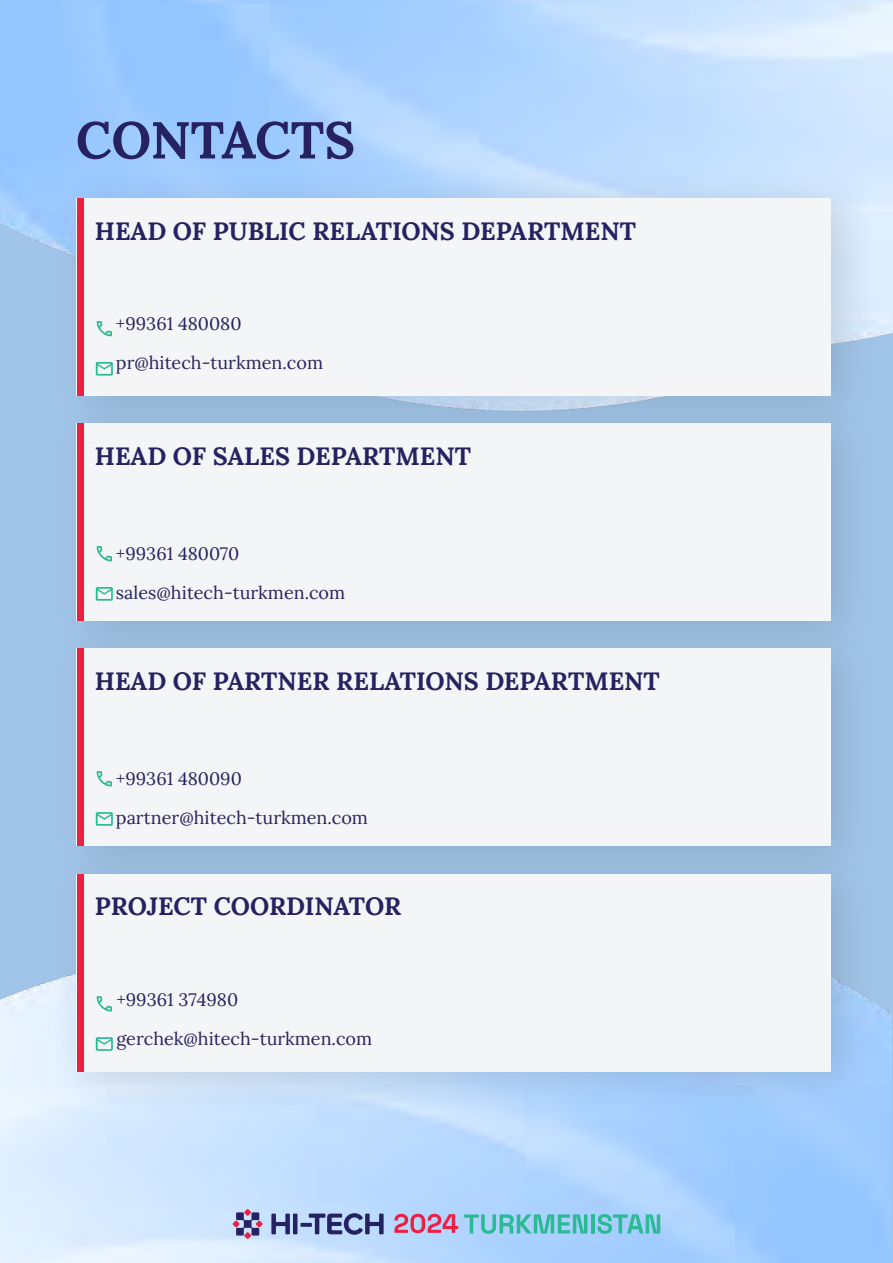
<style>
.page{position:relative;width:893px;height:1263px;background:#fff}
.page>*{position:absolute;margin:0;border:0;box-sizing:border-box;transform-origin:0 0}
.t1{font:51.75px "Lora";color:#262261}
.t2{font:25.05px "Lora";color:#262261}
.t3{font:18px/39px "Lora";color:#27235f}
</style>
<div class="page">
<img style="left:0;top:666px;width:892px;height:597px">
<div style="left:244px;top:1232px;width:7px;height:7px;background:#ed2043;border-radius:3px"></div>
<svg style="left:256px;top:1220px;width:7px;height:7px"></svg>
<svg style="left:244px;top:1209px;width:7px;height:7px"></svg>
<div style="left:233px;top:1220px;width:7px;height:7px;background:#ed2043;border-radius:3px"></div>
<svg style="left:236px;top:1212px;width:23px;height:23px"></svg>
<svg style="left:271px;top:1213px;width:19px;height:21px"></svg>
<hr style="left:293px;top:1213px;width:4px;height:21px;background:#262261">
<svg style="left:300px;top:1223px;width:12px;height:4px"></svg>
<svg style="left:309px;top:1213px;width:75px;height:22px;background:#7684b4"></svg>
<svg style="left:394px;top:1214px;width:64px;height:19px"></svg>
<svg style="left:464px;top:1214px;width:123px;height:20px;background:#6ec6cb"></svg>
<hr style="left:591px;top:1214px;width:4px;height:19px;background:#2cba94">
<svg style="left:597px;top:1214px;width:63px;height:20px"></svg>
<img style="left:36px;top:153px;width:857px;height:225px">
<div style="left:77px;top:198px;width:754px;height:198px;background:#f4f5f6"></div>
<div style="left:77px;top:198px;width:6px;height:198px;background:#ed2043"></div>
<svg style="left:96px;top:362px;width:17px;height:14px"></svg>
<svg style="left:97px;top:321px;width:15px;height:15px"></svg>
<img style="left:36px;top:378px;width:857px;height:226px">
<div style="left:77px;top:423px;width:754px;height:198px;background:#f4f5f6"></div>
<div style="left:77px;top:423px;width:6px;height:198px;background:#ed2043"></div>
<svg style="left:96px;top:587px;width:17px;height:14px"></svg>
<svg style="left:97px;top:546px;width:15px;height:15px"></svg>
<img style="left:36px;top:604px;width:857px;height:225px">
<div style="left:77px;top:648px;width:754px;height:198px;background:#f4f5f6"></div>
<div style="left:77px;top:648px;width:6px;height:198px;background:#ed2043"></div>
<svg style="left:96px;top:812px;width:17px;height:14px"></svg>
<svg style="left:97px;top:771px;width:15px;height:15px"></svg>
<img style="left:36px;top:829px;width:857px;height:300px">
<div style="left:77px;top:874px;width:754px;height:197px;background:#f4f5f6"></div>
<div style="left:77px;top:874px;width:6px;height:197px;background:#ed2043"></div>
<svg style="left:96px;top:1037px;width:17px;height:14px"></svg>
<svg style="left:97px;top:996px;width:15px;height:15px"></svg>
<h1 class="t1" style="left:76px;top:101px;width:281px">CONTACTS</h1>
<h2 class="t2" style="left:95px;top:212px;width:543px">HEAD OF PUBLIC RELATIONS DEPARTMENT</h2>
<p class="t3" style="left:116px;top:303px;width:209px">+99361 480080 pr@hitech-turkmen.com</p>
<h2 class="t2" style="left:95px;top:437px;width:378px">HEAD OF SALES DEPARTMENT</h2>
<p class="t3" style="left:116px;top:533px;width:231px">+99361 480070 sales@hitech-turkmen.com</p>
<h2 class="t2" style="left:95px;top:662px;width:567px">HEAD OF PARTNER RELATIONS DEPARTMENT</h2>
<p class="t3" style="left:116px;top:758px;width:254px">+99361 480090 partner@hitech-turkmen.com</p>
<h2 class="t2" style="left:95px;top:887px;width:308px">PROJECT COORDINATOR</h2>
<p class="t3" style="left:116px;top:978px;width:257px">+99361 374980 gerchek@hitech-turkmen.com</p>
</div>
